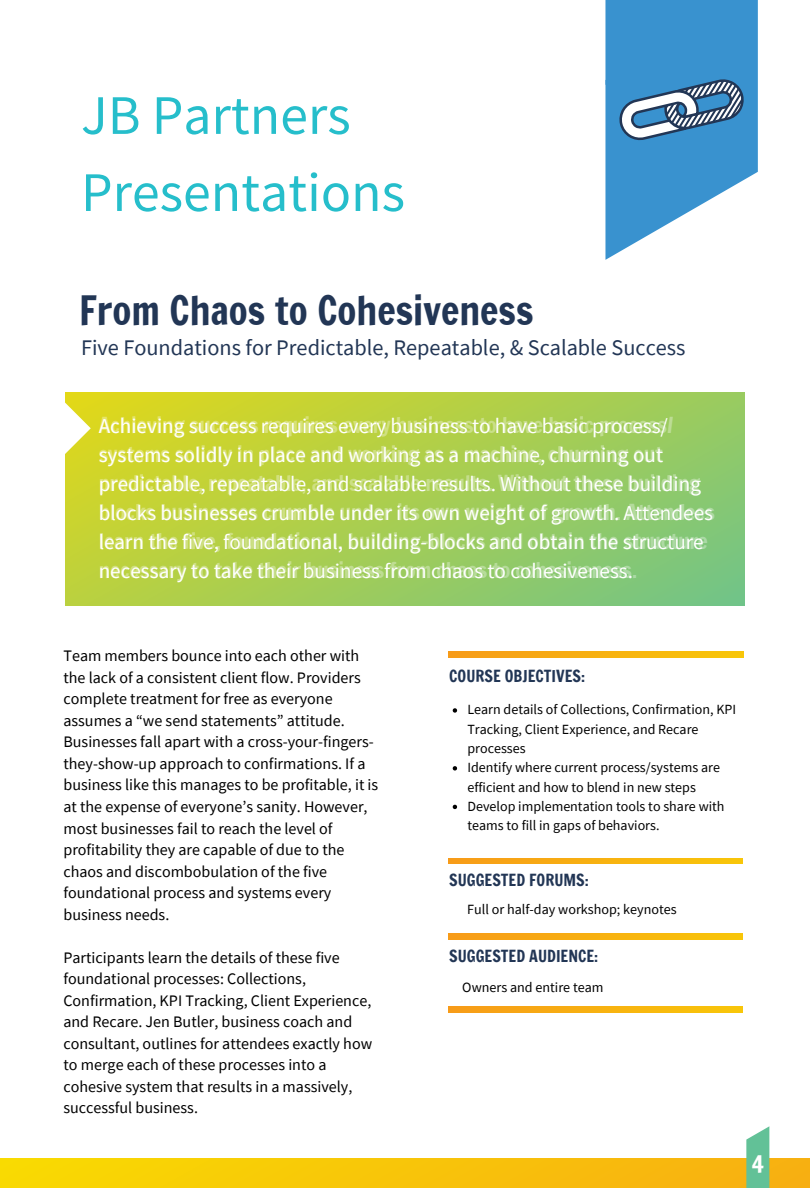
<style>
.page{position:relative;width:810px;height:1188px;background:#fff}
.page>*{position:absolute;margin:0;border:0;box-sizing:border-box;transform-origin:0 0}
.t1{font:55.8px/77.1px "Source Sans Pro";color:#26becb}
.t2{font:38.85px "Francois One";color:#223655}
.t3{font:23.25px "Francois One";color:#fff}
.t4{font:22.35px "Source Sans Pro";color:#223655}
.t5{font:21.15px/29.1px "Source Sans Pro";color:#fff}
.t6{font:21.15px/29.1px "Francois One";color:#fff}
.t7{font:16.05px/21.6px "Source Sans Pro";color:#000}
.t8{font:16.05px "Francois One";color:#223655}
.t9{font:14.1px/19.4px "Source Sans Pro";color:#000}
</style>
<div class="page">
<div style="left:0;top:1159px;width:810px;height:29px;background:linear-gradient(to right,#f9da02,#f7af11)"></div>
<svg style="left:746px;top:1126px;width:23px;height:62px"></svg>
<svg style="left:605px;top:144px;width:153px;height:116px;fill:#3992cf"></svg>
<svg style="left:66px;top:392px;width:678px;height:214px;background:#a9cd50"></svg>
<svg style="left:65px;top:401px;width:26px;height:55px"></svg>
<svg style="left:449px;top:651px;width:295px;height:6px;background:#f7b010"></svg>
<svg style="left:448px;top:858px;width:295px;height:6px;background:#f7b010"></svg>
<svg style="left:448px;top:934px;width:295px;height:5px"></svg>
<svg style="left:448px;top:1007px;width:295px;height:5px"></svg>
<svg style="left:605px;top:0;width:153px;height:144px;background:#4993c8"></svg>
<svg style="left:453px;top:708px;width:4px;height:5px"></svg>
<svg style="left:453px;top:766px;width:4px;height:5px"></svg>
<svg style="left:453px;top:805px;width:4px;height:4px"></svg>
<h1 class="t1" style="left:81px;top:76px;width:325px">JB Partners<br>Presentations</h1>
<h2 class="t2" style="left:79px;top:282px;width:456px">From Chaos to Cohesiveness</h2>
<h3 class="t4" style="left:81px;top:333px;width:606px">Five Foundations for Predictable, Repeatable, &amp; Scalable Success</h3>
<h3 class="t6" style="left:372px;top:410px;width:304px;text-indent:-108px">req res every business to have basic process/ r</h3>
<h3 class="t6" style="left:538px;top:439px;width:7px">,</h3>
<h3 class="t6" style="left:247px;top:468px;width:274px">atable, and scalable results. i</h3>
<h3 class="t6" style="left:549px;top:468px;width:21px">ut</h3>
<h3 class="t6" style="left:281px;top:497px;width:29px">um</h3>
<h3 class="t6" style="left:425px;top:497px;width:12px">o</h3>
<h3 class="t6" style="left:564px;top:497px;width:34px">row</h3>
<h3 class="t6" style="left:626px;top:497px;width:61px">Attend</h3>
<h3 class="t6" style="left:191px;top:526px;width:77px">ive foun</h3>
<h3 class="t6" style="left:650px;top:526px;width:60px">ucture</h3>
<h3 class="t6" style="left:306px;top:556px;width:332px">business from chaos to cohesiveness.</h3>
<p class="t5" style="left:99px;top:410px;width:616px">Achieving success requires every business to have basic process/ systems solidly in place and working as a machine, churning out predictable, repeatable, and scalable results. Without these building blocks businesses crumble under its own weight of growth. Attendees learn the five, foundational, building-blocks and obtain the structure necessary to take their business from chaos to cohesiveness.</p>
<p class="t7" style="left:63px;top:645px;width:316px">Team members bounce into each other with the lack of a consistent client flow. Providers complete treatment for free as everyone assumes a “we send statements” attitude.<br>Businesses fall apart with a cross-your-fingers&shy;they-show-up approach to confirmations. If a business like this manages to be profitable, it is at the expense of everyone’s sanity. However, most businesses fail to reach the level of profitability they are capable of due to the chaos and discombobulation of the five foundational process and systems every business needs.</p>
<p class="t7" style="left:63px;top:946px;width:310px">Participants learn the details of these five foundational processes: Collections, Confirmation, KPI Tracking, Client Experience, and Recare. Jen Butler, business coach and consultant, outlines for attendees exactly how to merge each of these processes into a cohesive system that results in a massively, successful business.</p>
<p class="t8" style="left:449px;top:664px;width:137px">COURSE OBJECTIVES:</p>
<p class="t9" style="left:467px;top:700px;width:270px">Learn details of Collections, Confirmation, KPI Tracking, Client Experience, and Recare processes<br>Identify where current process/systems are efficient and how to blend in new steps Develop implementation tools to share with teams to fill in gaps of behaviors.</p>
<p class="t8" style="left:449px;top:869px;width:141px">SUGGESTED FORUMS:</p>
<p class="t9" style="left:467px;top:899px;width:211px">Full or half-day workshop; keynotes</p>
<p class="t8" style="left:449px;top:944px;width:151px">SUGGESTED AUDIENCE:</p>
<p class="t9" style="left:462px;top:977px;width:143px">Owners and entire team</p>
<h3 class="t3" style="left:752px;top:1147px;width:14px">4</h3>
</div>
